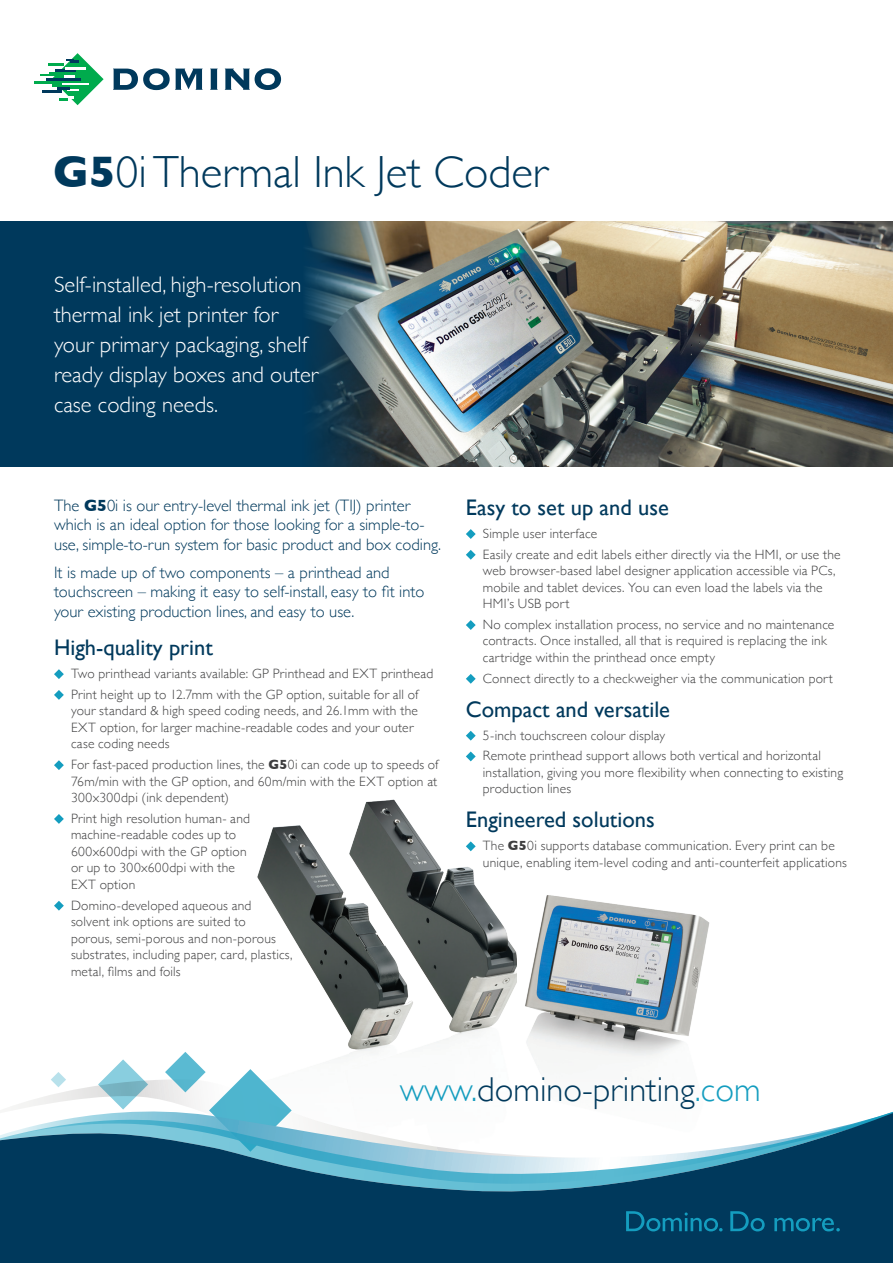
<style>
.page{position:relative;width:893px;height:1263px;background:#fff}
.page>*{position:absolute;margin:0;border:0;box-sizing:border-box;transform-origin:0 0}
._2pp_Strapline{font:300 45px "Gill Sans";color:#00395c}
.Domino_URL{font:300 34.5px "Gill Sans";color:#00395c}
._2pp_Intro_White{font:300 22.5px/30px "Gill Sans";color:#fff}
._2pp_Sub_Head_Centre{font:22.5px "Gill Sans";color:#00395c}
._2pp_Sub_Head{font:22.5px "Gill Sans";color:#00395c}
._2pp_Sub_Head-2{font:300 16.5px/19.5px "Gill Sans";color:#00395c}
._2pp_Bullet_Text{font:300 13.5px/16.5px "Gill Sans";letter-spacing:.015em;color:#3e3e3f}
.s1{font-weight:700}
.s2{color:#149dbf}
</style>
<div class="page">
<img style="left:525px;top:895px;width:185px;height:168px">
<img style="left:257px;top:825px;width:81px;height:188px">
<img style="left:338px;top:799px;width:178px;height:258px">
<div style="left:0;top:221px;width:893px;height:245px;background:#00395c"></div>
<svg style="left:103px;top:1059px;width:40px;height:20px"></svg>
<svg style="left:41px;top:1079px;width:124px;height:19px"></svg>
<svg style="left:51px;top:1072px;width:15px;height:15px"></svg>
<svg style="left:11px;top:1098px;width:154px;height:10px"></svg>
<svg style="left:165px;top:1052px;width:124px;height:56px"></svg>
<svg style="left:0;top:1108px;width:893px;height:155px;fill:#00395c"></svg>
<svg style="left:210px;top:69px;width:8px;height:21px"></svg>
<svg style="left:225px;top:68px;width:56px;height:22px"></svg>
<svg style="left:113px;top:68px;width:90px;height:22px"></svg>
<hr style="left:34px;top:81px;width:29px;height:2px;background:#00ab4d">
<svg style="left:40px;top:53px;width:64px;height:52px"></svg>
<svg style="left:626px;top:1211px;width:214px;height:20px;background:#055477"></svg>
<svg style="left:54px;top:669px;width:10px;height:10px"></svg>
<svg style="left:54px;top:690px;width:10px;height:10px"></svg>
<svg style="left:54px;top:760px;width:10px;height:10px"></svg>
<svg style="left:54px;top:814px;width:10px;height:10px"></svg>
<svg style="left:54px;top:901px;width:10px;height:10px"></svg>
<svg style="left:466px;top:529px;width:10px;height:10px"></svg>
<svg style="left:466px;top:550px;width:10px;height:10px"></svg>
<svg style="left:466px;top:620px;width:10px;height:10px"></svg>
<svg style="left:466px;top:674px;width:10px;height:10px"></svg>
<svg style="left:466px;top:731px;width:10px;height:10px"></svg>
<svg style="left:466px;top:751px;width:10px;height:10px"></svg>
<svg style="left:466px;top:841px;width:10px;height:10px"></svg>
<img style="left:384px;top:221px;width:509px;height:245px">
<svg style="left:306px;top:221px;width:78px;height:245px"></svg>
<p class="_2pp_Strapline" style="left:53px;top:136px;width:496px"><span class="s1">G5</span>0i Thermal Ink Jet Coder</p>
<p class="_2pp_Intro_White" style="left:54px;top:268px;width:266px">Self-installed, high-resolution thermal ink jet printer for your primary packaging, shelf ready display boxes and outer case coding needs.</p>
<p class="_2pp_Sub_Head-2" style="left:54px;top:495px;width:389px">The <span class="s1">G5</span>0i is our entry-level thermal ink jet (TIJ) printer which is an ideal option for those looking for a simple-to&shy;use, simple-to-run system for basic product and box coding.</p>
<p class="_2pp_Sub_Head-2" style="left:54px;top:562px;width:372px">It is made up of two components – a printhead and touchscreen – making it easy to self-install, easy to fit into your existing production lines, and easy to use.</p>
<p class="_2pp_Sub_Head" style="left:54px;top:634px;width:160px">High-quality print</p>
<p class="_2pp_Bullet_Text" style="left:71px;top:665px;width:364px">Two printhead variants available: GP Printhead and EXT printhead</p>
<p class="_2pp_Bullet_Text" style="left:71px;top:685px;width:349px">Print height up to 12.7mm with the GP option, suitable for all of your standard &amp; high speed coding needs, and 26.1mm with the EXT option, for larger machine-readable codes and your outer case coding needs</p>
<p class="_2pp_Bullet_Text" style="left:71px;top:756px;width:369px;text-align:justify">For fast-paced production lines, the <span class="s1">G5</span>0i can code up to speeds of 76m/min with the GP option, and 60m/min with the EXT option at 300x300dpi (ink dependent)</p>
<p class="_2pp_Bullet_Text" style="left:71px;top:809px;width:181px">Print high resolution human- and machine-readable codes up to<br>600x600dpi with the GP option or up to 300x600dpi with the<br>EXT option</p>
<p class="_2pp_Bullet_Text" style="left:71px;top:896px;width:223px">Domino-developed aqueous and solvent ink options are suited to<br>porous, semi-porous and non-porous substrates, including paper, card, plastics, metal, films and foils</p>
<p class="_2pp_Sub_Head_Centre" style="left:466px;top:494px;width:205px">Easy to set up and use</p>
<p class="_2pp_Bullet_Text" style="left:483px;top:525px;width:116px">Simple user interface</p>
<p class="_2pp_Bullet_Text" style="left:483px;top:545px;width:359px">Easily create and edit labels either directly via the HMI, or use the web browser-based label designer application accessible via PCs, mobile and tablet devices. You can even load the labels via the HMI’s USB port</p>
<p class="_2pp_Bullet_Text" style="left:483px;top:616px;width:353px">No complex installation process, no service and no maintenance contracts. Once installed, all that is required is replacing the ink cartridge within the printhead once empty</p>
<p class="_2pp_Bullet_Text" style="left:483px;top:669px;width:352px">Connect directly to a checkweigher via the communication port</p>
<p class="_2pp_Sub_Head_Centre" style="left:466px;top:696px;width:206px">Compact and versatile</p>
<p class="_2pp_Bullet_Text" style="left:483px;top:726px;width:184px">5-inch touchscreen colour display</p>
<p class="_2pp_Bullet_Text" style="left:483px;top:747px;width:362px">Remote printhead support allows both vertical and horizontal installation, giving you more flexibility when connecting to existing production lines</p>
<p class="_2pp_Sub_Head_Centre" style="left:466px;top:806px;width:190px">Engineered solutions</p>
<p class="_2pp_Bullet_Text" style="left:483px;top:837px;width:365px">The <span class="s1">G5</span>0i supports database communication. Every print can be unique, enabling item-level coding and anti-counterfeit applications</p>
<p class="Domino_URL" style="left:400px;top:1062px;width:362px"><span class="s2">www.</span>domino-printing<span class="s2">.com</span></p>
</div>
